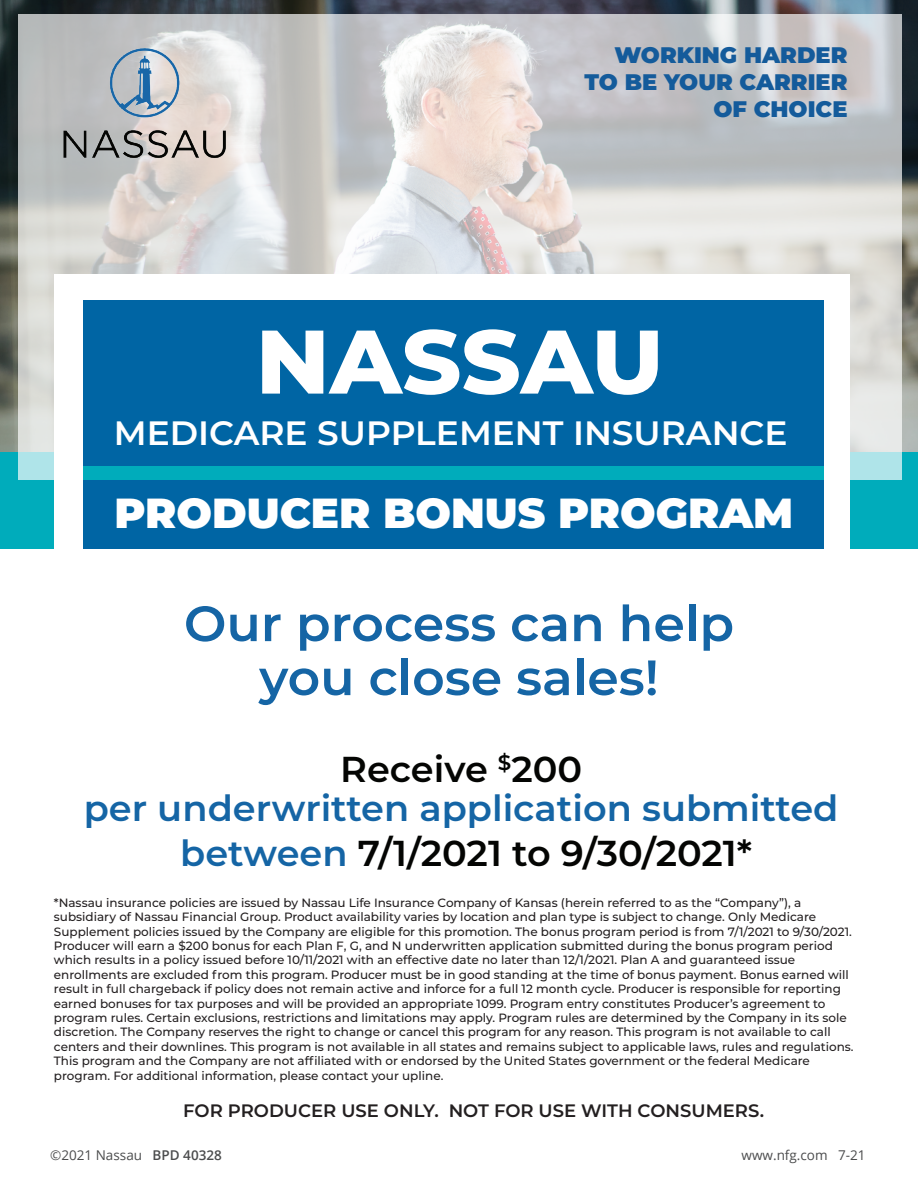
<style>
.page{position:relative;width:918px;height:1188px;background:#fff}
.page>*{position:absolute;margin:0;border:0;box-sizing:border-box;transform-origin:0 0}
.t1{font:800 90px "Montserrat";color:#fff}
.t2{font:600 49.5px/54px "Montserrat";color:#1565a5;text-align:center}
.t3{font:900 42px "Montserrat";color:#fff}
.t4{font:600 36px/39px "Montserrat";color:#1565a5;text-align:center}
.t5{font:600 36px "Montserrat";color:#040503}
.t6{font:600 33.75px "Montserrat";color:#fff}
.t7{font:900 22.5px/27px "Montserrat";color:#145b9b;text-align:right}
.t8{font:600 18px "Montserrat";color:#231f20}
.t9{font:13.5px "Open Sans";color:#4b4c4d}
.t10{font:500 12px/14.4px "Montserrat";color:#231f20}
.s1{color:#040503}
.s2{color:#1565a5}
.s3{font-weight:600}
</style>
<div class="page">
<div style="left:0;top:381px;width:918px;height:168px;background:#00acbb"></div>
<img style="left:0;top:0;width:918px;height:451px">
<svg style="left:18px;top:14px;width:884px;height:466px;background:#d2d2d1"></svg>
<div style="left:54px;top:274px;width:796px;height:285px;background:#fff"></div>
<div style="left:83px;top:300px;width:741px;height:249px;background:#0065a4"></div>
<div style="left:83px;top:466px;width:741px;height:14px;background:#00acbb"></div>
<img style="left:62px;top:46px;width:165px;height:116px">
<h3 class="t7" style="left:584px;top:40px;width:265px">WORKING HARDER<br>TO BE YOUR CARRIER<br>OF CHOICE</h3>
<h1 class="t1" style="left:256px;top:296px;width:409px">NASSAU</h1>
<h3 class="t6" style="left:114px;top:409px;width:675px">MEDICARE SUPPLEMENT INSURANCE</h3>
<h3 class="t3" style="left:114px;top:482px;width:680px">PRODUCER BONUS PROGRAM</h3>
<h2 class="t2" style="left:184px;top:594px;width:552px">Our process can help you close sales!</h2>
<h3 class="t4" style="left:84px;top:748px;width:756px"><span class="s1">Receive</span> <sup>$</sup><span class="s1">200<br></span>per underwritten application submitted</h3>
<h3 class="t5" style="left:180px;top:828px;width:573px"><span class="s2">between</span> 7/1/2021 to 9/30/2021*</h3>
<p class="t10" style="left:54px;top:895px;width:801px">*Nassau insurance policies are issued by Nassau Life Insurance Company of Kansas (herein referred to as the “Company”), a subsidiary of Nassau Financial Group. Product availability varies by location and plan type is subject to change. Only Medicare Supplement policies issued by the Company are eligible for this promotion. The bonus program period is from 7/1/2021 to 9/30/2021.<br>Producer will earn a $200 bonus for each Plan F, G, and N underwritten application submitted during the bonus program period which results in a policy issued before 10/11/2021 with an effective date no later than 12/1/2021. Plan A and guaranteed issue enrollments are excluded from this program. Producer must be in good standing at the time of bonus payment. Bonus earned will result in full chargeback if policy does not remain active and inforce for a full 12 month cycle. Producer is responsible for reporting earned bonuses for tax purposes and will be provided an appropriate 1099. Program entry constitutes Producer’s agreement to program rules. Certain exclusions, restrictions and limitations may apply. Program rules are determined by the Company in its sole discretion. The Company reserves the right to change or cancel this program for any reason. This program is not available to call centers and their downlines. This program is not available in all states and remains subject to applicable laws, rules and regulations.<br>This program and the Company are not affiliated with or endorsed by the United States government or the federal Medicare program. For additional information, please contact your upline.</p>
<h3 class="t8" style="left:183px;top:1098px;width:582px">FOR PRODUCER USE ONLY. NOT FOR USE WITH CONSUMERS.</h3>
<p class="t9" style="left:50px;top:1146px;width:173px">©2021 Nassau <span class="s3">BPD 40328</span></p>
<p class="t9" style="left:742px;top:1146px;width:126px">www.nfg.com 7-21</p>
</div>
